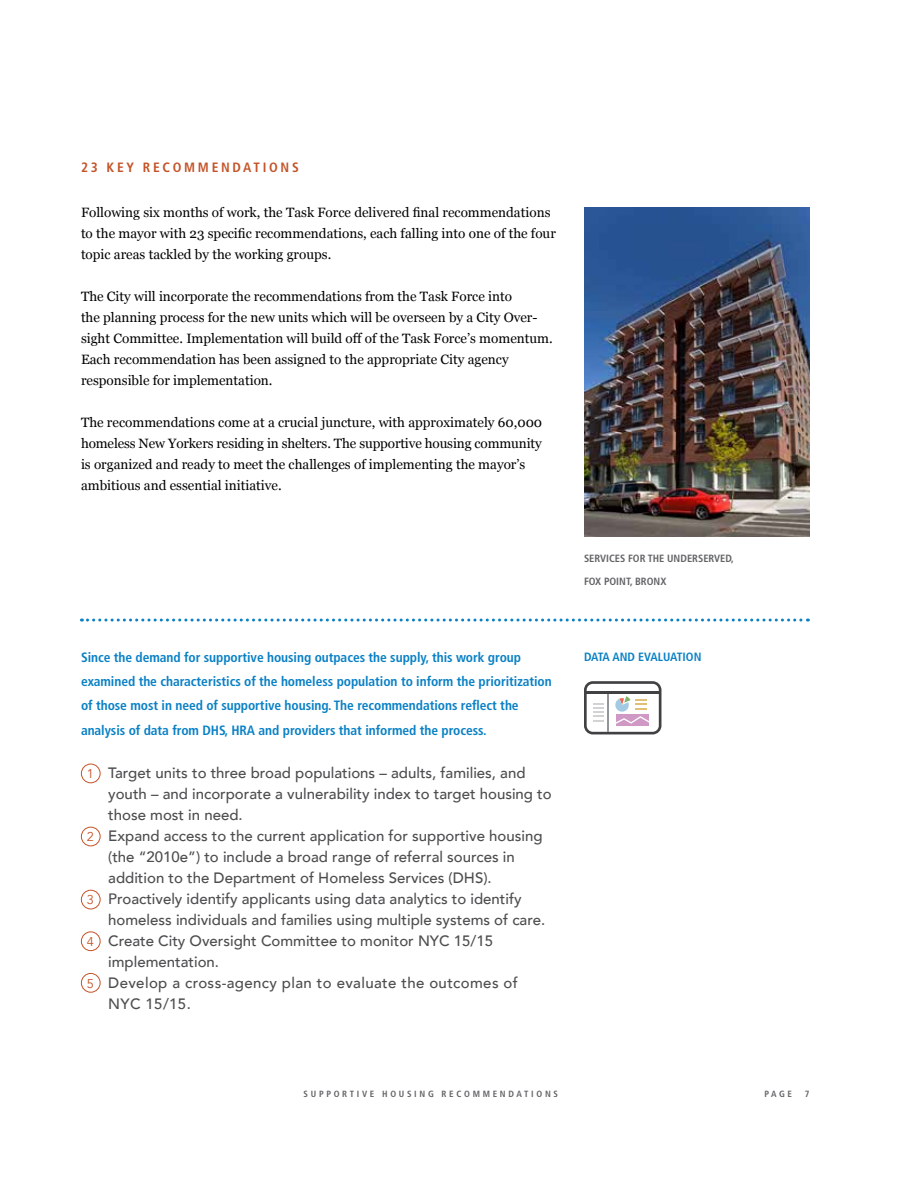
<style>
.page{position:relative;width:918px;height:1188px;background:#fff}
.page>*{position:absolute;margin:0;border:0;box-sizing:border-box;transform-origin:0 0}
.t1{font:500 15px/21px "Avenir";color:#4d4d4f}
.t2{font:13.5px/21px "Georgia";color:#000}
.t3{font:700 condensed 13.5px/24px "Frutiger LT Std";letter-spacing:-.005em;color:#0a81c5}
.t4{font:700 condensed 13.5px "Frutiger LT Std";letter-spacing:.2em;color:#c45329}
.t5{font:12.75px "Avenir";color:#c45329}
.t6{font:700 condensed 12px "Frutiger LT Std";color:#0a81c5}
.t7{font:700 condensed 10.5px/22.5px "Frutiger LT Std";color:#636466}
.t8{font:700 condensed 9px "Frutiger LT Std";letter-spacing:.3em;color:#636466}
</style>
<div class="page">
<svg style="left:81px;top:619px;width:727px;height:3px"></svg>
<div style="left:81px;top:764px;width:20px;height:19px;border:1px solid #c45329;border-radius:50%"></div>
<div style="left:81px;top:827px;width:20px;height:19px;border:1px solid #c45329;border-radius:50%"></div>
<div style="left:81px;top:890px;width:20px;height:19px;border:1px solid #c45329;border-radius:50%"></div>
<div style="left:81px;top:932px;width:20px;height:19px;border:1px solid #c45329;border-radius:50%"></div>
<div style="left:81px;top:973px;width:20px;height:20px;border:1px solid #c45329;border-radius:50%"></div>
<svg style="left:584px;top:681px;width:77px;height:53px"></svg>
<img style="left:584px;top:207px;width:226px;height:329px">
<p class="t4" style="left:81px;top:159px;width:219px">23 KEY RECOMMENDATIONS</p>
<p class="t2" style="left:81px;top:201px;width:476px">Following six months of work, the Task Force delivered final recommendations to the mayor with 23 specific recommendations, each falling into one of the four topic areas tackled by the working groups.</p>
<p class="t2" style="left:81px;top:286px;width:473px">The City will incorporate the recommendations from the Task Force into<br>the planning process for the new units which will be overseen by a City Over&shy;sight Committee. Implementation will build off of the Task Force’s momentum.<br>Each recommendation has been assigned to the appropriate City agency responsible for implementation.</p>
<p class="t2" style="left:81px;top:412px;width:463px">The recommendations come at a crucial juncture, with approximately 60,000 homeless New Yorkers residing in shelters. The supportive housing community is organized and ready to meet the challenges of implementing the mayor’s ambitious and essential initiative.</p>
<p class="t7" style="left:584px;top:548px;width:152px">SERVICES FOR THE UNDERSERVED,<br>FOX POINT, BRONX</p>
<p class="t3" style="left:81px;top:645px;width:442px">Since the demand for supportive housing outpaces the supply, this work group</p>
<p class="t6" style="left:584px;top:650px;width:119px">DATA AND EVALUATION</p>
<p class="t3" style="left:81px;top:669px;width:472px">examined the characteristics of the homeless population to inform the prioritization of those most in need of supportive housing. The recommendations reflect the</p>
<p class="t3" style="left:81px;top:719px;width:407px">analysis of data from DHS, HRA and providers that informed the process.</p>
<p class="t5" style="left:87px;top:766px;width:9px">1</p>
<p class="t1" style="left:108px;top:761px;width:445px">Target units to three broad populations – adults, families, and youth – and incorporate a vulnerability index to target housing to those most in need.<br>Expand access to the current application for supportive housing (the “2010e”) to include a broad range of referral sources in addition to the Department of Homeless Services (DHS).<br>Proactively identify applicants using data analytics to identify homeless individuals and families using multiple systems of care.<br>Create City Oversight Committee to monitor NYC 15/15 implementation.<br>Develop a cross-agency plan to evaluate the outcomes of NYC 15/15.</p>
<p class="t5" style="left:87px;top:829px;width:9px">2</p>
<p class="t5" style="left:87px;top:892px;width:9px">3</p>
<p class="t5" style="left:87px;top:934px;width:9px">4</p>
<p class="t5" style="left:87px;top:976px;width:9px">5</p>
<p class="t8" style="left:304px;top:1089px;width:256px">SUPPORTIVE HOUSING RECOMMENDATIONS</p>
<p class="t8" style="left:764px;top:1089px;width:29px">PAGE</p>
<p class="t8" style="left:805px;top:1089px;width:6px">7</p>
</div>
